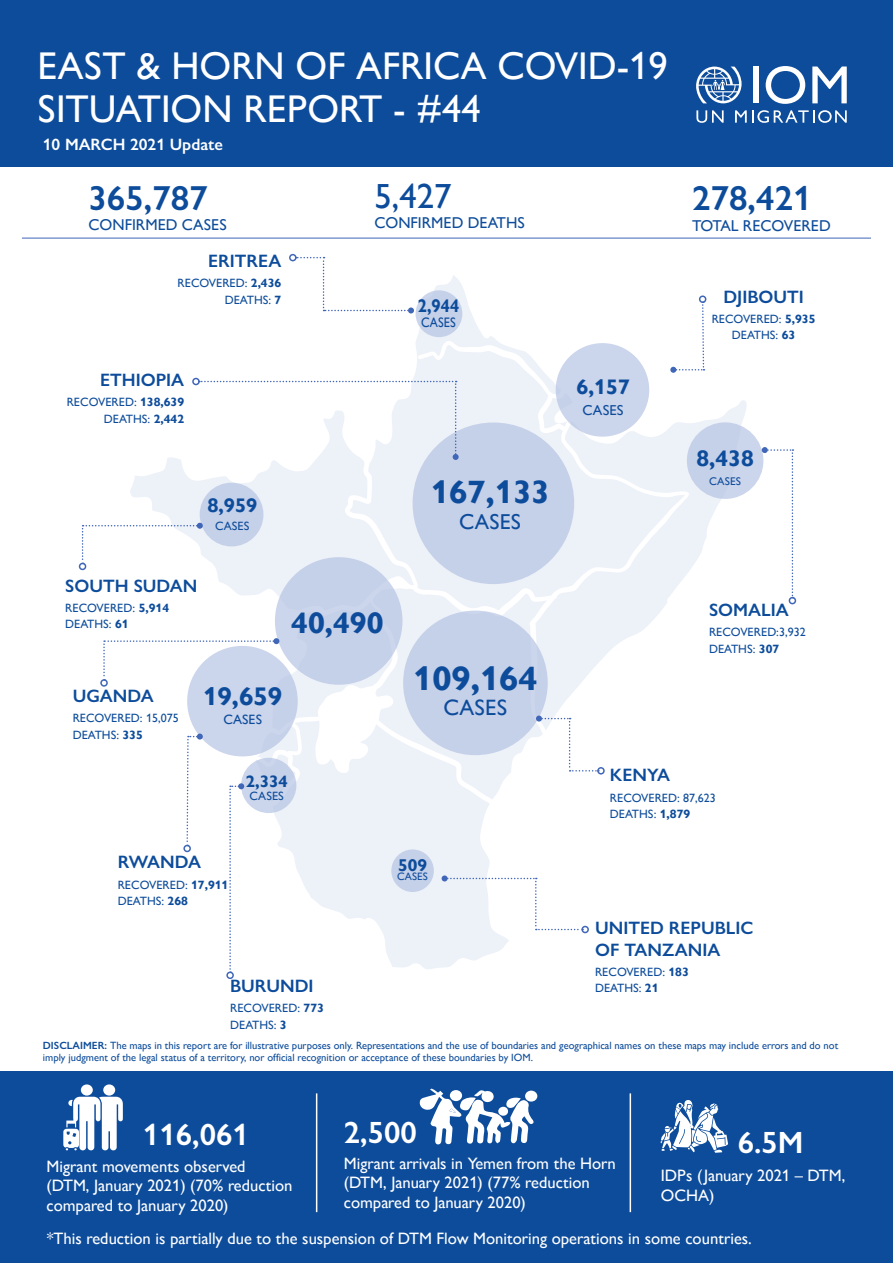
<style>
.page{position:relative;width:893px;height:1263px;background:#fff}
.page>*{position:absolute;margin:0;border:0;box-sizing:border-box;transform-origin:0 0}
.Top_Header{font:38.7px/43.2px "Gill Sans Nova";color:#fff}
.First_Level{font:600 34.8px "Gill Sans Nova";color:#0d4c9b}
.First_Level-2{font:34.8px "Gill Sans Nova";color:#0d4c9b}
.First_Level-3{font:700 33.75px "Gill Sans Nova";color:#0d4c9b}
.First_Level-4{font:700 32.25px "Gill Sans Nova";color:#0d4c9b}
.First_Level-5{font:600 30.9px "Gill Sans Nova";color:#fff}
.First_Level-6{font:700 29.7px "Gill Sans Nova";color:#0d4c9b}
.First_Level-7{font:700 25.5px "Gill Sans Nova";color:#0d4c9b}
.First_Level-8{font:700 22.5px "Gill Sans Nova";color:#0d4c9b}
.First_Level-9{font:22.2px "Gill Sans Nova";letter-spacing:.005em;color:#0d4c9b}
.First_Level-10{font:21.6px "Gill Sans Nova";letter-spacing:.005em;color:#0d4c9b}
.First_Level-11{font:700 21px "Gill Sans Nova";color:#0d4c9b}
.First_Level-12{font:700 19.65px "Gill Sans Nova";color:#0d4c9b}
.First_Level-13{font:700 18.3px "Gill Sans Nova";color:#0d4c9b;scale:.89 1}
.First_Level-14{font:600 18px/21.6px "Gill Sans Nova";color:#0d4c9b}
.First_Level-15{font:700 17.1px "Gill Sans Nova";color:#0d4c9b}
.First_Level-16{font:16.5px/19.5px "Gill Sans Nova";color:#fff}
.Body_Text{font:600 16.5px "Gill Sans Nova";color:#fff}
.First_Level-17{font:700 16.5px "Gill Sans Nova";color:#0d4c9b}
.First_Level-18{font:15.75px "Gill Sans Nova";color:#0d4c9b}
.First_Level-19{font:14.25px "Gill Sans Nova";letter-spacing:.005em;color:#0d4c9b}
.First_Level-20{font:13.8px "Gill Sans Nova";letter-spacing:.005em;color:#0d4c9b;scale:.89 1}
.First_Level-21{font:13.5px "Gill Sans Nova";letter-spacing:.005em;color:#0d4c9b}
.First_Level-22{font:12px/16.5px "Gill Sans Nova";color:#0d4c9b}
.First_Level-23{font:11.1px "Gill Sans Nova";letter-spacing:.005em;color:#0d4c9b}
.First_Level-24{font:10.8px "Gill Sans Nova";letter-spacing:.005em;color:#0d4c9b}
.First_Level-25{font:10.5px/12.6px "Gill Sans Nova";color:#0d4c9b}
.s1{font-weight:700}
.s2{font-weight:600}
</style>
<div class="page">
<div style="left:0;top:1071px;width:893px;height:192px;background:#0d4c9b"></div>
<div style="left:0;top:0;width:893px;height:167px;background:#0d4c9b"></div>
<div style="left:753px;top:67px;width:5px;height:36px;background:#fff"></div>
<svg style="left:766px;top:66px;width:39px;height:38px"></svg>
<svg style="left:812px;top:67px;width:35px;height:36px"></svg>
<svg style="left:696px;top:110px;width:28px;height:13px"></svg>
<svg style="left:735px;top:110px;width:112px;height:13px"></svg>
<svg style="left:696px;top:67px;width:46px;height:36px"></svg>
<svg style="left:352px;top:275px;width:298px;height:313px"></svg>
<svg style="left:130px;top:457px;width:284px;height:131px;fill:#edf1f8"></svg>
<svg style="left:535px;top:400px;width:212px;height:262px;fill:#edf1f8"></svg>
<div style="left:413px;top:422px;width:161px;height:162px;background:#c5d0e9;border-radius:50%"></div>
<div style="left:275px;top:557px;width:127px;height:128px;background:#c5d0e9;border-radius:50%"></div>
<div style="left:200px;top:483px;width:63px;height:63px;background:#c5d0e9;border-radius:50%"></div>
<div style="left:416px;top:290px;width:46px;height:47px;background:#c5d0e9;border-radius:50%"></div>
<div style="left:556px;top:343px;width:93px;height:94px;background:#cbd5eb;border-radius:50%"></div>
<div style="left:687px;top:422px;width:76px;height:77px;background:#c5d0e9;border-radius:50%"></div>
<svg style="left:296px;top:257px;width:118px;height:56px"></svg>
<div style="left:289px;top:254px;width:8px;height:7px;border:2px solid #4066b8;border-radius:50%"></div>
<svg style="left:762px;top:447px;width:31px;height:151px"></svg>
<div style="left:789px;top:597px;width:7px;height:7px;border:2px solid #4066b8;border-radius:50%"></div>
<div style="left:597px;top:767px;width:8px;height:7px;border:2px solid #4066b8;border-radius:50%"></div>
<svg style="left:82px;top:523px;width:121px;height:41px"></svg>
<div style="left:79px;top:563px;width:7px;height:7px;border:2px solid #4066b8;border-radius:50%"></div>
<svg style="left:199px;top:381px;width:260px;height:79px"></svg>
<div style="left:192px;top:378px;width:8px;height:7px;border:2px solid #4066b8;border-radius:50%"></div>
<div style="left:226px;top:971px;width:8px;height:8px;border:2px solid #4066b8;border-radius:50%"></div>
<svg style="left:103px;top:588px;width:496px;height:385px"></svg>
<div style="left:100px;top:679px;width:8px;height:8px;border:2px solid #4066b8;border-radius:50%"></div>
<div style="left:81px;top:1084px;width:12px;height:11px;background:#fff;border-radius:50%"></div>
<div style="left:103px;top:1084px;width:12px;height:11px;background:#fff;border-radius:50%"></div>
<svg style="left:63px;top:1097px;width:60px;height:54px"></svg>
<svg style="left:525px;top:1090px;width:12px;height:12px"></svg>
<svg style="left:420px;top:1088px;width:114px;height:56px"></svg>
<svg style="left:661px;top:1100px;width:67px;height:53px"></svg>
<hr style="left:316px;top:1093px;width:1px;height:119px;background:#fff">
<hr style="left:630px;top:1093px;width:1px;height:119px;background:#fff">
<hr style="left:22px;top:237px;width:849px;height:2px;background:#8099d0">
<svg style="left:670px;top:301px;width:35px;height:72px"></svg>
<div style="left:699px;top:295px;width:7px;height:8px;border:2px solid #4066b8;border-radius:50%"></div>
<p class="Top_Header" style="left:38px;top:45px;width:632px">EAST &amp; HORN OF AFRICA COVID-19<br>SITUATION REPORT - #44</p>
<p class="Body_Text" style="left:43px;top:135px;width:182px">10 MARCH 2021 Update</p>
<p class="First_Level" style="left:88px;top:176px;width:121px">365,787</p>
<p class="First_Level-18" style="left:88px;top:215px;width:140px">CONFIRMED CASES</p>
<p class="First_Level-14" style="left:208px;top:250px;width:75px">ERITREA</p>
<p class="First_Level-22" style="left:178px;top:275px;width:105px">RECOVERED: <span class="s1">2,436</span></p>
<p class="First_Level-22" style="left:225px;top:291px;width:58px">DEATHS: <span class="s1">7</span></p>
<p class="First_Level-14" style="left:100px;top:369px;width:86px">ETHIOPIA</p>
<p class="First_Level-22" style="left:67px;top:394px;width:119px">RECOVERED: <span class="s1">138,639</span></p>
<p class="First_Level-22" style="left:104px;top:410px;width:82px">DEATHS: <span class="s1">2,442</span></p>
<p class="First_Level-2" style="left:374px;top:176px;width:79px">5,427</p>
<p class="First_Level-18" style="left:374px;top:213px;width:152px">CONFIRMED DEATHS</p>
<p class="First_Level-13" style="left:418px;top:295px;width:48px">2,944</p>
<p class="First_Level-20" style="left:421px;top:314px;width:41px">CASES</p>
<p class="First_Level-12" style="left:207px;top:494px;width:51px">8,959</p>
<p class="First_Level-22" style="left:215px;top:518px;width:36px">CASES</p>
<p class="First_Level-14" style="left:65px;top:574px;width:134px">SOUTH SUDAN</p>
<p class="First_Level-22" style="left:65px;top:599px;width:105px">RECOVERED: <span class="s1">5,914<br></span>DEATHS: <span class="s1">61</span></p>
<p class="First_Level-6" style="left:291px;top:605px;width:94px">40,490</p>
<p class="First_Level-14" style="left:73px;top:685px;width:82px">UGANDA</p>
<p class="First_Level-22" style="left:73px;top:710px;width:107px">RECOVERED: 15,075</p>
<p class="First_Level-22" style="left:73px;top:726px;width:72px">DEATHS: <span class="s1">335</span></p>
<p class="First_Level-7" style="left:203px;top:681px;width:81px">19,659</p>
<p class="First_Level-21" style="left:223px;top:711px;width:40px">CASES</p>
<p class="First_Level-4" style="left:431px;top:472px;width:120px">167,133</p>
<p class="First_Level-10" style="left:459px;top:509px;width:63px">CASES</p>
<p class="First_Level-3" style="left:413px;top:658px;width:126px">109,164</p>
<p class="First_Level-9" style="left:443px;top:694px;width:65px">CASES</p>
<p class="First_Level-17" style="left:246px;top:771px;width:43px">2,334</p>
<p class="First_Level-22" style="left:250px;top:788px;width:36px">CASES</p>
<p class="First_Level-14" style="left:118px;top:851px;width:85px">RWANDA</p>
<p class="First_Level-22" style="left:118px;top:876px;width:112px">RECOVERED: <span class="s1">17,911</span></p>
<p class="First_Level-22" style="left:118px;top:893px;width:72px">DEATHS: <span class="s1">268</span></p>
<p class="First_Level-15" style="left:398px;top:855px;width:30px">509</p>
<p class="First_Level-24" style="left:397px;top:870px;width:32px">CASES</p>
<p class="First_Level" style="left:692px;top:176px;width:121px">278,421</p>
<p class="First_Level-18" style="left:692px;top:217px;width:140px">TOTAL RECOVERED</p>
<p class="First_Level-11" style="left:576px;top:375px;width:55px">6,157</p>
<p class="First_Level-19" style="left:583px;top:402px;width:43px">CASES</p>
<p class="First_Level-14" style="left:723px;top:286px;width:82px">DJIBOUTI</p>
<p class="First_Level-22" style="left:712px;top:310px;width:105px">RECOVERED: <span class="s1">5,935</span></p>
<p class="First_Level-22" style="left:732px;top:327px;width:65px">DEATHS: <span class="s1">63</span></p>
<p class="First_Level-8" style="left:697px;top:445px;width:59px">8,438</p>
<p class="First_Level-23" style="left:709px;top:475px;width:33px">CASES</p>
<p class="First_Level-14" style="left:709px;top:599px;width:81px">SOMALIA</p>
<p class="First_Level-22" style="left:709px;top:624px;width:98px">RECOVERED:3,932</p>
<p class="First_Level-22" style="left:709px;top:641px;width:72px">DEATHS: <span class="s1">307</span></p>
<p class="First_Level-14" style="left:610px;top:764px;width:62px">KENYA</p>
<p class="First_Level-22" style="left:610px;top:789px;width:107px">RECOVERED: 87,623</p>
<p class="First_Level-22" style="left:610px;top:806px;width:82px">DEATHS: <span class="s1">1,879</span></p>
<p class="First_Level-14" style="left:595px;top:917px;width:160px">UNITED REPUBLIC<br>OF TANZANIA</p>
<p class="First_Level-22" style="left:595px;top:964px;width:95px">RECOVERED: <span class="s1">183</span></p>
<p class="First_Level-14" style="left:230px;top:975px;width:85px">BURUNDI</p>
<p class="First_Level-22" style="left:595px;top:980px;width:65px">DEATHS: <span class="s1">21</span></p>
<p class="First_Level-22" style="left:230px;top:1000px;width:95px">RECOVERED: <span class="s1">773</span></p>
<p class="First_Level-22" style="left:230px;top:1016px;width:58px">DEATHS: <span class="s1">3</span></p>
<p class="First_Level-25" style="left:43px;top:1039px;width:797px"><span class="s2">DISCLAIMER:</span> The maps in this report are for illustrative purposes only. Representations and the use of boundaries and geographical names on these maps may include errors and do not imply judgment of the legal status of a territory, nor official recognition or acceptance of these boundaries by IOM.</p>
<p class="First_Level-5" style="left:143px;top:1116px;width:107px">116,061</p>
<p class="First_Level-16" style="left:47px;top:1156px;width:247px">Migrant movements observed (DTM, January 2021) (70% reduction compared to January 2020)</p>
<p class="First_Level-5" style="left:344px;top:1113px;width:75px">2,500</p>
<p class="First_Level-16" style="left:344px;top:1153px;width:274px">Migrant arrivals in Yemen from the Horn (DTM, January 2021) (77% reduction compared to January 2020)</p>
<p class="First_Level-5" style="left:738px;top:1123px;width:67px">6.5M</p>
<p class="First_Level-16" style="left:661px;top:1165px;width:186px">IDPs (January 2021 – DTM,<br>OCHA)</p>
<p class="First_Level-16" style="left:47px;top:1229px;width:707px">*This reduction is partially due to the suspension of DTM Flow Monitoring operations in some countries.</p>
</div>
